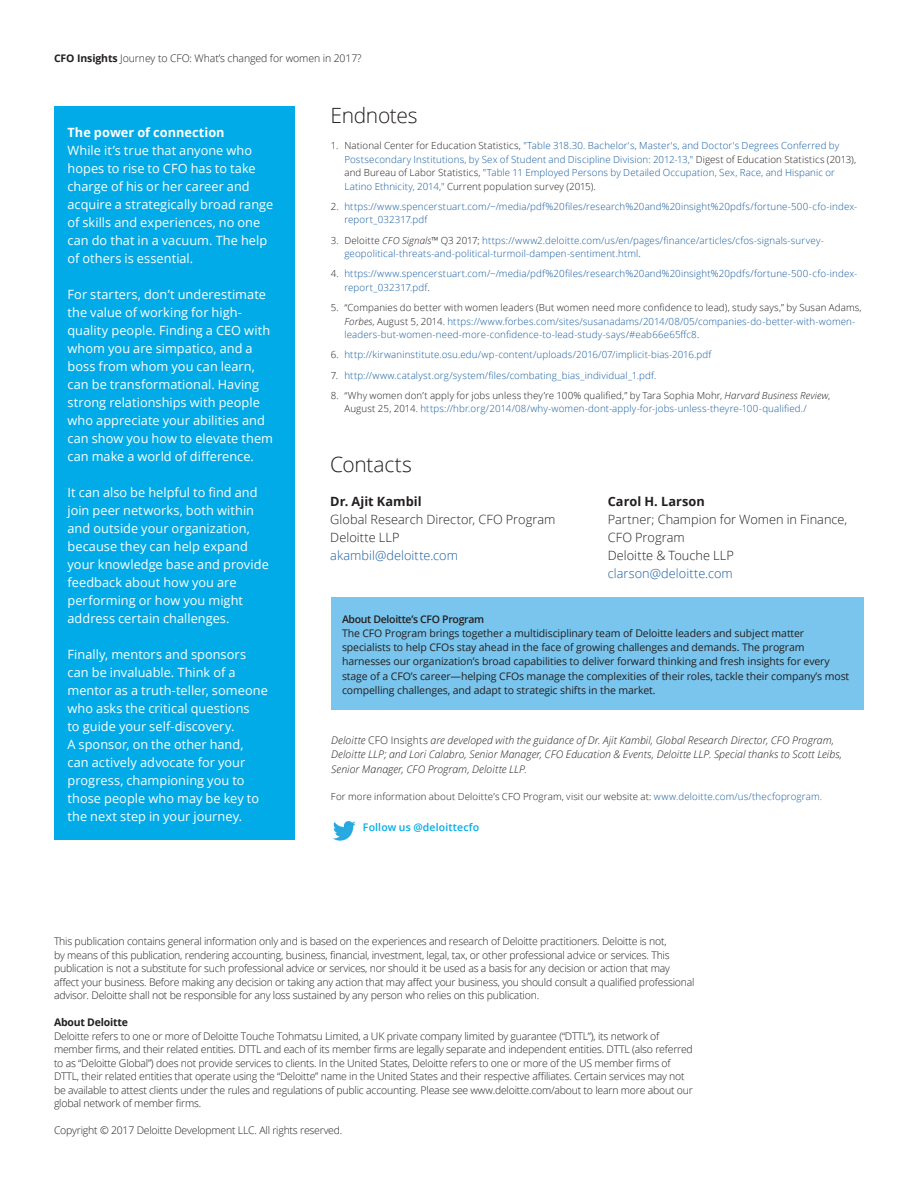
<style>
.page{position:relative;width:918px;height:1188px;background:#fff}
.page>*{position:absolute;margin:0;border:0;box-sizing:border-box;transform-origin:0 0}
.Introduction__14_18p{font:300 21px "Open Sans";letter-spacing:-.015em;color:#231f20}
.Number_list_level_1{font:12.75px/18px "Open Sans";letter-spacing:.005em;color:#fff}
.Body_copy__8_5_12pt{font:300 12.75px "Open Sans";letter-spacing:.005em;color:#231f20}
.Body_copy__8_5_12pt-2{font:300 12.75px "Open Sans";letter-spacing:.005em;color:#175d9e}
.Body_copy__8_5_12pt-3{font:700 12.75px "Open Sans";letter-spacing:.005em;color:#231f20}
.Number_list_level_1-2{font:700 12.75px "Open Sans";color:#fff}
.Footer_copy{font:300 10.5px/13.5px "Open Sans";letter-spacing:-.02em;color:#231f20}
.Body_copy__white_8_5{font:10.5px/14.2px "Open Sans";letter-spacing:-.01em;color:#231f20}
.Body_copy__8_5_12pt-4{font:italic 300 10.5px/14.2px "Open Sans";letter-spacing:.005em;color:#231f20}
.Brochure_title__foli{font:300 10.5px "Open Sans";letter-spacing:-.01em;color:#231f20}
.Body_copy__white_8_5-2{font:600 10.5px "Open Sans";letter-spacing:-.03em;color:#231f20}
.Body_copy__8_5_12pt-5{font:600 10.5px "Open Sans";letter-spacing:.01em;color:#00abe7}
.Footer_copy-2{font:700 10.5px "Open Sans";letter-spacing:-.02em;color:#231f20}
.t1{font:300 9.75px/13.5px "Open Sans";letter-spacing:.015em;color:#175d9e}
.Body_copy__8_5_12pt-6{font:300 9.75px/13.5px "Open Sans";letter-spacing:.015em;color:#231f20}
.s1{font-weight:700}
.s2{color:#231f20}
.s3{font-style:italic;color:#231f20}
.s4{font-style:italic}
.s5{color:#175d9e}
.s6{font-style:normal}
</style>
<div class="page">
<div style="left:331px;top:598px;width:533px;height:112px;background:#79c5ed"></div>
<img style="left:333px;top:821px;width:23px;height:20px">
<div style="left:54px;top:107px;width:241px;height:733px;background:#00abe7"></div>
<p class="Brochure_title__foli" style="left:54px;top:51px;width:309px"><span class="s1">CFO Insights</span> Journey to CFO: What’s changed for women in 2017?</p>
<p class="Number_list_level_1-2" style="left:68px;top:123px;width:159px">The power of connection</p>
<p class="Number_list_level_1" style="left:68px;top:141px;width:207px">While it’s true that anyone who hopes to rise to CFO has to take charge of his or her career and acquire a strategically broad range of skills and experiences, no one can do that in a vacuum. The help of others is essential.</p>
<p class="Number_list_level_1" style="left:68px;top:285px;width:207px">For starters, don’t underestimate the value of working for high&shy;quality people. Finding a CEO with whom you are simpatico, and a boss from whom you can learn, can be transformational. Having strong relationships with people who appreciate your abilities and can show you how to elevate them can make a world of difference.</p>
<p class="Number_list_level_1" style="left:68px;top:483px;width:203px">It can also be helpful to find and join peer networks, both within and outside your organization, because they can help expand your knowledge base and provide feedback about how you are performing or how you might address certain challenges.</p>
<p class="Number_list_level_1" style="left:68px;top:645px;width:202px">Finally, mentors and sponsors can be invaluable. Think of a mentor as a truth-teller, someone who asks the critical questions<br>to guide your self-discovery.<br>A sponsor, on the other hand, can actively advocate for your progress, championing you to those people who may be key to the next step in your journey.</p>
<p class="Introduction__14_18p" style="left:331px;top:101px;width:88px">Endnotes</p>
<p class="t1" style="left:344px;top:139px;width:513px;text-indent:-14px"><span class="s2">1. National Center for Education Statistics,</span> "Table 318.30. Bachelor's, Master's, and Doctor's Degrees Conferred by Postsecondary Institutions, by Sex of Student and Discipline Division: 2012-13," <span class="s2">Digest of Education Statistics (2013), and Bureau of Labor Statistics,</span> "Table 11 Employed Persons by Detailed Occupation, Sex, Race, and Hispanic or Latino Ethnicity, 2014," <span class="s2">Current population survey (2015).</span></p>
<p class="t1" style="left:344px;top:199px;width:515px;text-indent:-14px"><span class="s2">2.</span> https://www.spencerstuart.com/~/media/pdf%20files/research%20and%20insight%20pdfs/fortune-500-cfo-index&shy;report_032317.pdf</p>
<p class="t1" style="left:344px;top:233px;width:481px;text-indent:-14px"><span class="s2">3. Deloitte</span> <span class="s3">CFO Signals</span><span class="s2">™ Q3 2017;</span> https://www2.deloitte.com/us/en/pages/finance/articles/cfos-signals-survey&shy;geopolitical-threats-and-political-turmoil-dampen-sentiment.html<span class="s2">.</span></p>
<p class="t1" style="left:344px;top:267px;width:515px;text-indent:-14px"><span class="s2">4.</span> https://www.spencerstuart.com/~/media/pdf%20files/research%20and%20insight%20pdfs/fortune-500-cfo-index&shy;report_032317.pdf<span class="s2">.</span></p>
<p class="t1" style="left:344px;top:301px;width:519px;text-indent:-14px"><span class="s2">5. “Companies do better with women leaders (But women need more confidence to lead), study says,” by Susan Adams,<br></span><span class="s3">Forbes</span><span class="s2">, August 5, 2014.</span> https://www.forbes.com/sites/susanadams/2014/08/05/companies-do-better-with-women&shy;leaders-but-women-need-more-confidence-to-lead-study-says/#eab66e65ffc8<span class="s2">.</span></p>
<p class="t1" style="left:331px;top:348px;width:382px"><span class="s2">6.</span> http://kirwaninstitute.osu.edu/wp-content/uploads/2016/07/implicit-bias-2016.pdf</p>
<p class="t1" style="left:331px;top:368px;width:327px"><span class="s2">7.</span> http://www.catalyst.org/system/files/combating_bias_individual_1.pdf.</p>
<p class="Body_copy__8_5_12pt-6" style="left:344px;top:388px;width:487px;text-indent:-14px">8. “Why women don’t apply for jobs unless they’re 100% qualified,” by Tara Sophia Mohr, <span class="s4">Harvard Business Review</span>,<br>August 25, 2014. <span class="s5">https://hbr.org/2014/08/why-women-dont-apply-for-jobs-unless-theyre-100-qualified./</span></p>
<p class="Introduction__14_18p" style="left:330px;top:450px;width:83px">Contacts</p>
<p class="Body_copy__8_5_12pt-3" style="left:330px;top:493px;width:93px">Dr. Ajit Kambil</p>
<p class="Body_copy__8_5_12pt" style="left:330px;top:511px;width:227px">Global Research Director, CFO Program</p>
<p class="Body_copy__8_5_12pt" style="left:330px;top:529px;width:71px">Deloitte LLP</p>
<p class="Body_copy__8_5_12pt-2" style="left:330px;top:547px;width:129px">akambil@deloitte.com</p>
<p class="Body_copy__8_5_12pt-3" style="left:608px;top:493px;width:99px">Carol H. Larson</p>
<p class="Body_copy__8_5_12pt" style="left:608px;top:511px;width:241px">Partner; Champion for Women in Finance,</p>
<p class="Body_copy__8_5_12pt" style="left:608px;top:529px;width:79px">CFO Program</p>
<p class="Body_copy__8_5_12pt" style="left:608px;top:547px;width:128px">Deloitte &amp; Touche LLP</p>
<p class="Body_copy__8_5_12pt-2" style="left:608px;top:565px;width:127px">clarson@deloitte.com</p>
<p class="Body_copy__white_8_5-2" style="left:342px;top:612px;width:144px">About Deloitte’s CFO Program</p>
<p class="Body_copy__white_8_5" style="left:342px;top:626px;width:509px">The CFO Program brings together a multidisciplinary team of Deloitte leaders and subject matter specialists to help CFOs stay ahead in the face of growing challenges and demands. The program harnesses our organization’s broad capabilities to deliver forward thinking and fresh insights for every stage of a CFO’s career—helping CFOs manage the complexities of their roles, tackle their company’s most compelling challenges, and adapt to strategic shifts in the market.</p>
<p class="Body_copy__8_5_12pt-4" style="left:331px;top:733px;width:513px">Deloitte <span class="s6">CFO Insights</span> are developed with the guidance of Dr. Ajit Kambil, Global Research Director, CFO Program,<br>Deloitte LLP; and Lori Calabro, Senior Manager, CFO Education &amp; Events, Deloitte LLP. Special thanks to Scott Leibs,<br>Senior Manager, CFO Program, Deloitte LLP.</p>
<p class="Body_copy__8_5_12pt-6" style="left:331px;top:790px;width:493px">For more information about Deloitte’s CFO Program, visit our website at: <span class="s5">www.deloitte.com/us/thecfoprogram.</span></p>
<p class="Body_copy__8_5_12pt-5" style="left:363px;top:820px;width:118px">Follow us @deloittecfo</p>
<p class="Footer_copy" style="left:54px;top:934px;width:642px">This publication contains general information only and is based on the experiences and research of Deloitte practitioners. Deloitte is not,<br>by means of this publication, rendering accounting, business, financial, investment, legal, tax, or other professional advice or services. This publication is not a substitute for such professional advice or services, nor should it be used as a basis for any decision or action that may affect your business. Before making any decision or taking any action that may affect your business, you should consult a qualified professional advisor. Deloitte shall not be responsible for any loss sustained by any person who relies on this publication.</p>
<p class="Footer_copy-2" style="left:54px;top:1015px;width:76px">About Deloitte</p>
<p class="Footer_copy" style="left:54px;top:1029px;width:640px">Deloitte refers to one or more of Deloitte Touche Tohmatsu Limited, a UK private company limited by guarantee (“DTTL”), its network of member firms, and their related entities. DTTL and each of its member firms are legally separate and independent entities. DTTL (also referred to as “Deloitte Global”) does not provide services to clients. In the United States, Deloitte refers to one or more of the US member firms of DTTL, their related entities that operate using the “Deloitte” name in the United States and their respective affiliates. Certain services may not be available to attest clients under the rules and regulations of public accounting. Please see www.deloitte.com/about to learn more about our global network of member firms.</p>
<p class="Footer_copy" style="left:54px;top:1123px;width:290px">Copyright © 2017 Deloitte Development LLC. All rights reserved.</p>
</div>
